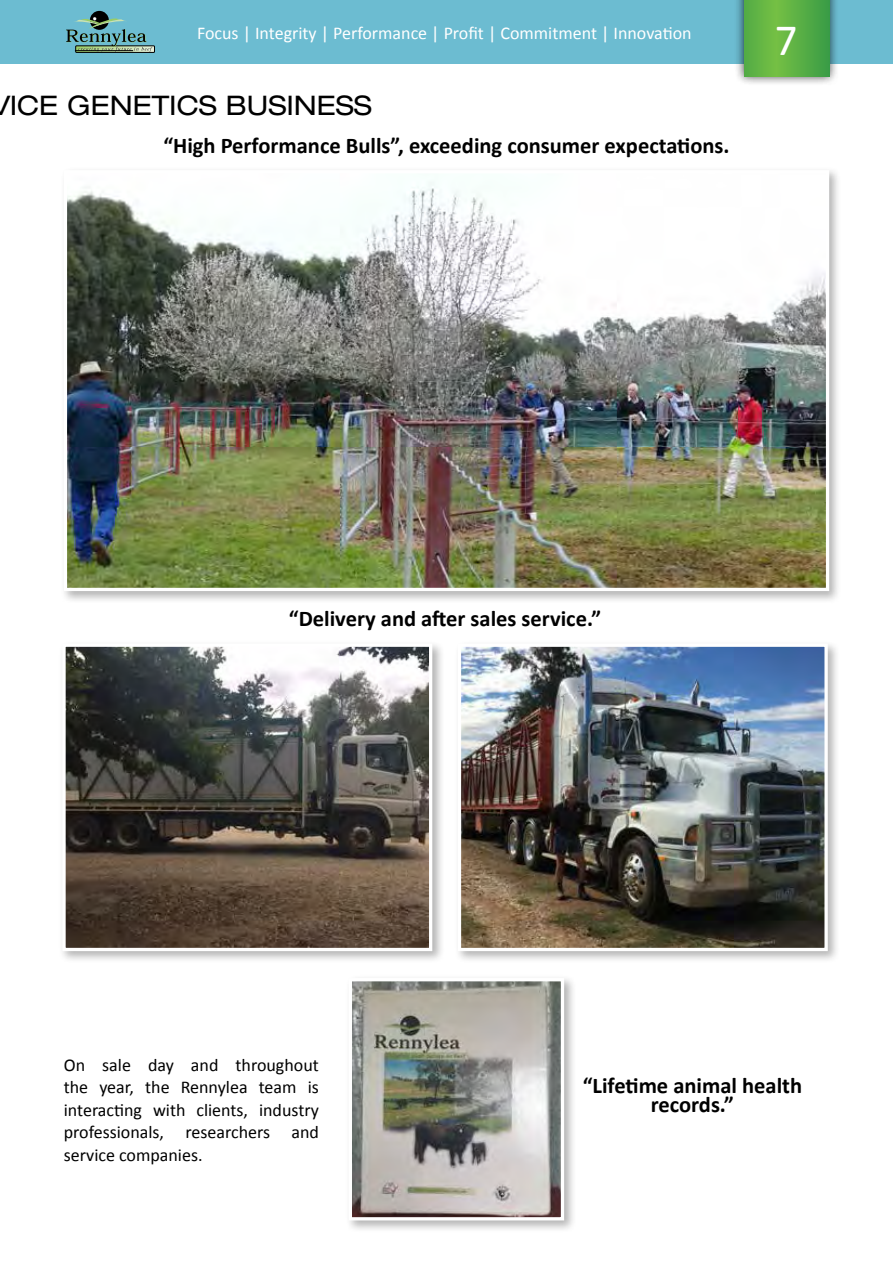
<style>
.page{position:relative;width:893px;height:1263px;background:#fff}
.page>*{position:absolute;margin:0;border:0;box-sizing:border-box;transform-origin:0 0}
.t1{font:45px "Calibri";color:#fff}
.t2{font:expanded 27px "Helvetica Neue LT";color:#000}
.t3{font:700 22.5px/19.5px "Calibri";color:#000;text-align:center}
.t4{font:18px/22.5px "Calibri";color:#000;text-align:justify}
.t5{font:18px "Calibri";color:#fff}
</style>
<div class="page">
<div style="left:0;top:0;width:893px;height:64px;background:#6cbcd1"></div>
<div style="left:734px;top:0;width:105px;height:86px;background:#000;opacity:.75"></div>
<svg style="left:744px;top:0;width:85px;height:77px;background:#5bb044"></svg>
<div style="left:76px;top:46px;width:79px;height:6px;border:1px solid #000"></div>
<div style="left:90px;top:11px;width:19px;height:19px;background:#000;border-radius:50%"></div>
<svg style="left:66px;top:16px;width:88px;height:36px"></svg>
<hr style="left:75px;top:50px;width:58px;height:1px;background:#000">
<div style="left:60px;top:166px;width:782px;height:438px;background:#000;opacity:.3"></div>
<img style="left:68px;top:174px;width:757px;height:413px">
<div style="left:64px;top:170px;width:765px;height:421px;border:3px solid #fff"></div>
<div style="left:59px;top:640px;width:386px;height:324px;background:#000;opacity:.3"></div>
<img style="left:66px;top:647px;width:362px;height:300px">
<div style="left:62px;top:643px;width:370px;height:308px;border:3px solid #fff"></div>
<div style="left:454px;top:640px;width:386px;height:324px;background:#000;opacity:.3"></div>
<img style="left:462px;top:647px;width:362px;height:300px">
<div style="left:458px;top:643px;width:370px;height:308px;border:3px solid #fff"></div>
<div style="left:345px;top:974px;width:232px;height:259px;background:#000;opacity:.3"></div>
<img style="left:353px;top:982px;width:207px;height:234px">
<div style="left:349px;top:978px;width:215px;height:242px;border:3px solid #fff"></div>
<p class="t5" style="left:197px;top:22px;width:496px">Focus | Integrity | Performance | Profit | Commitment | Innovation</p>
<h1 class="t1" style="left:775px;top:12px;width:24px">7</h1>
<h2 class="t2" style="left:-10px;top:89px;width:383px">VICE GENETICS BUSINESS</h2>
<p class="t3" style="left:163px;top:135px;width:568px">“High Performance Bulls”, exceeding consumer expectations.</p>
<p class="t3" style="left:289px;top:608px;width:314px">“Delivery and after sales service.”</p>
<p class="t4" style="left:64px;top:1053px;width:257px">On sale day and throughout the year, the Rennylea team is interacting with clients, industry professionals, researchers and service companies.</p>
<p class="t3" style="left:583px;top:1074px;width:221px">“Lifetime animal health records.”</p>
</div>
